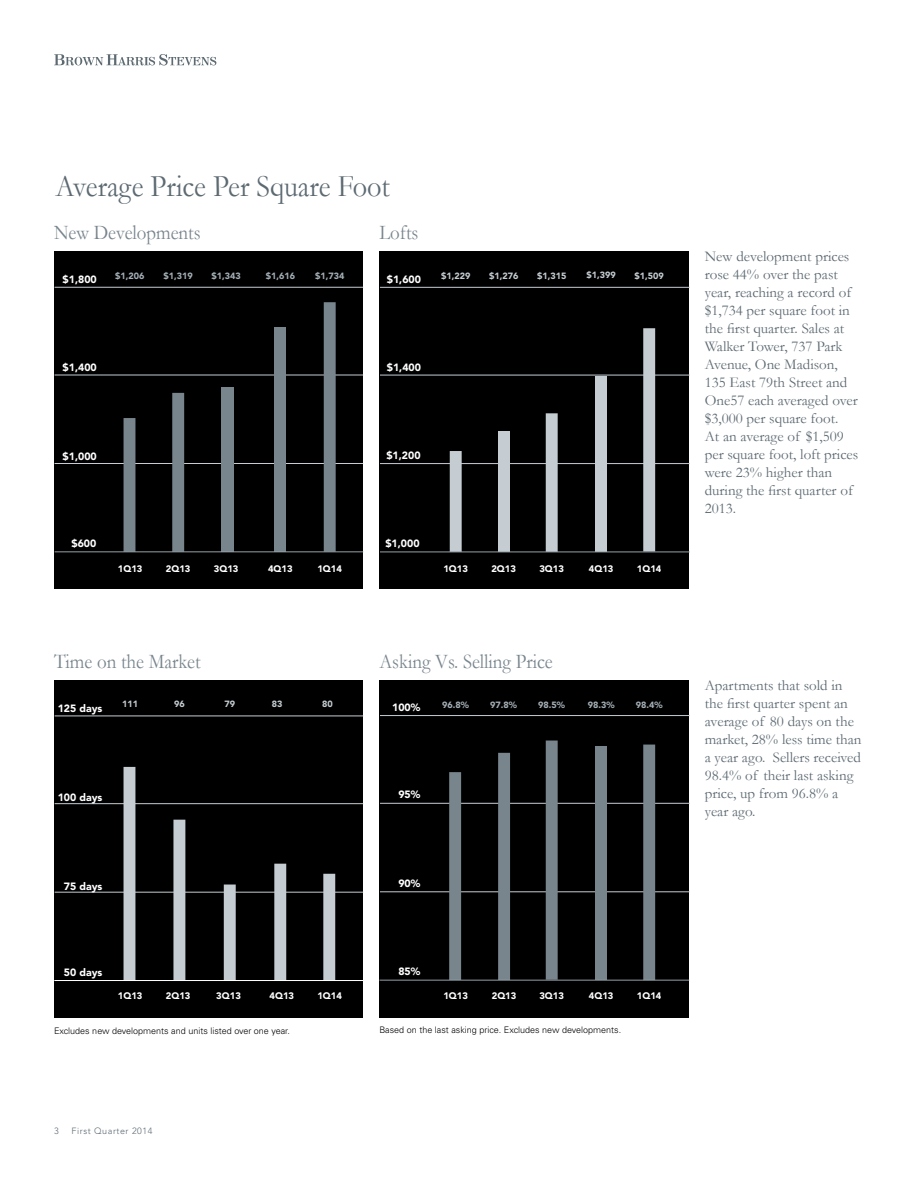
<style>
.page{position:relative;width:918px;height:1188px;background:#fff}
.page>*{position:absolute;margin:0;border:0;box-sizing:border-box;transform-origin:0 0}
.t1{font:31.5px "Garamond";color:#5d6a72;scale:.9 1}
.t2{font:21px "Garamond";color:#78858d;scale:.9 1}
.t3{font:15px/18px "Garamond";color:#5d6a72}
.t4{font:900 10.5px "Avenir";color:#fff}
.t5{font:900 9.3px "Avenir";color:#fff}
.t6{font:300 9px "Univers";color:#000}
.t7{font:900 9px "Avenir";color:#a4afb6}
.t8{font:900 9px "Avenir";color:#c5cdd2}
.t9{font:300 9px "Avenir";letter-spacing:.06em;color:#5d6a72}
</style>
<div class="page">
<svg style="left:54px;top:54px;width:162px;height:11px"></svg>
<div style="left:380px;top:680px;width:309px;height:338px;background:#000"></div>
<div style="left:54px;top:252px;width:309px;height:337px;background:#000"></div>
<hr style="left:55px;top:375px;width:308px;height:1px;background:#c5cdd2">
<hr style="left:55px;top:463px;width:308px;height:1px;background:#c5cdd2">
<hr style="left:55px;top:287px;width:308px;height:1px;background:#c5cdd2">
<div style="left:380px;top:252px;width:309px;height:337px;background:#000"></div>
<hr style="left:380px;top:375px;width:310px;height:1px;background:#c5cdd2">
<hr style="left:380px;top:463px;width:310px;height:1px;background:#c5cdd2">
<hr style="left:380px;top:287px;width:310px;height:1px;background:#c5cdd2">
<div style="left:54px;top:680px;width:309px;height:338px;background:#000"></div>
<hr style="left:55px;top:803px;width:308px;height:1px;background:#c5cdd2">
<hr style="left:55px;top:892px;width:308px;height:1px;background:#c5cdd2">
<hr style="left:55px;top:716px;width:308px;height:1px;background:#c5cdd2">
<hr style="left:380px;top:803px;width:310px;height:1px;background:#c5cdd2">
<hr style="left:380px;top:892px;width:310px;height:1px;background:#c5cdd2">
<hr style="left:380px;top:715px;width:310px;height:1px;background:#c5cdd2">
<div style="left:498px;top:432px;width:12px;height:120px;background:#c5cdd2"></div>
<svg style="left:498px;top:753px;width:12px;height:227px;background:#76838b"></svg>
<svg style="left:546px;top:413px;width:12px;height:139px;background:#bfc6cb"></svg>
<svg style="left:546px;top:741px;width:12px;height:239px;background:#748189"></svg>
<div style="left:595px;top:377px;width:12px;height:175px;background:#c5cdd2"></div>
<div style="left:595px;top:747px;width:12px;height:233px;background:#78858d"></div>
<svg style="left:450px;top:451px;width:12px;height:101px"></svg>
<div style="left:124px;top:767px;width:11px;height:213px;background:#c5cdd2"></div>
<svg style="left:449px;top:772px;width:12px;height:208px;background:#75828a"></svg>
<svg style="left:643px;top:328px;width:12px;height:224px;background:#c0c8cd"></svg>
<svg style="left:643px;top:745px;width:12px;height:235px;background:#75828a"></svg>
<svg style="left:323px;top:874px;width:12px;height:106px"></svg>
<svg style="left:274px;top:864px;width:12px;height:116px"></svg>
<svg style="left:224px;top:885px;width:12px;height:95px"></svg>
<svg style="left:173px;top:820px;width:12px;height:160px;background:#bdc5c9"></svg>
<hr style="left:380px;top:552px;width:310px;height:1px;background:#95a1a8">
<hr style="left:54px;top:980px;width:309px;height:1px;background:#fff">
<hr style="left:380px;top:980px;width:309px;height:1px;background:#95a1a8">
<div style="left:221px;top:388px;width:12px;height:164px;background:#78858d"></div>
<div style="left:274px;top:328px;width:12px;height:224px;background:#78858d"></div>
<svg style="left:172px;top:393px;width:12px;height:158px;background:#75828a"></svg>
<svg style="left:124px;top:418px;width:11px;height:133px"></svg>
<svg style="left:324px;top:302px;width:12px;height:249px;background:#748189"></svg>
<hr style="left:55px;top:551px;width:308px;height:1px;background:#95a1a8">
<h1 class="t1" style="left:56px;top:167px;width:373px">Average Price Per Square Foot</h1>
<h2 class="t2" style="left:54px;top:220px;width:164px">New Developments</h2>
<h2 class="t2" style="left:379px;top:220px;width:45px">Lofts</h2>
<p class="t4" style="left:63px;top:273px;width:36px">$1,800</p>
<p class="t7" style="left:115px;top:270px;width:31px">$1,206</p>
<p class="t7" style="left:315px;top:270px;width:31px">$1,734</p>
<p class="t7" style="left:164px;top:270px;width:31px">$1,319</p>
<p class="t7" style="left:212px;top:270px;width:31px">$1,343</p>
<p class="t7" style="left:266px;top:270px;width:31px">$1,616</p>
<p class="t4" style="left:387px;top:273px;width:36px">$1,600</p>
<p class="t8" style="left:441px;top:270px;width:31px">$1,229</p>
<p class="t8" style="left:489px;top:270px;width:31px">$1,276</p>
<p class="t8" style="left:537px;top:270px;width:31px">$1,315</p>
<p class="t8" style="left:587px;top:270px;width:31px">$1,399</p>
<p class="t8" style="left:635px;top:270px;width:31px">$1,509</p>
<p class="t4" style="left:63px;top:361px;width:36px">$1,400</p>
<p class="t4" style="left:387px;top:361px;width:36px">$1,400</p>
<p class="t4" style="left:63px;top:450px;width:36px">$1,000</p>
<p class="t4" style="left:386px;top:449px;width:36px">$1,200</p>
<p class="t4" style="left:72px;top:537px;width:26px">$600</p>
<p class="t4" style="left:385px;top:537px;width:36px">$1,000</p>
<p class="t5" style="left:118px;top:563px;width:26px">1Q13</p>
<p class="t5" style="left:166px;top:563px;width:26px">2Q13</p>
<p class="t5" style="left:214px;top:563px;width:26px">3Q13</p>
<p class="t5" style="left:268px;top:563px;width:26px">4Q13</p>
<p class="t5" style="left:317px;top:563px;width:26px">1Q14</p>
<p class="t5" style="left:443px;top:563px;width:26px">1Q13</p>
<p class="t5" style="left:491px;top:563px;width:26px">2Q13</p>
<p class="t5" style="left:539px;top:563px;width:26px">3Q13</p>
<p class="t5" style="left:589px;top:563px;width:26px">4Q13</p>
<p class="t5" style="left:637px;top:563px;width:26px">1Q14</p>
<h2 class="t2" style="left:54px;top:649px;width:164px">Time on the Market</h2>
<h2 class="t2" style="left:379px;top:649px;width:194px">Asking Vs. Selling Price</h2>
<p class="t4" style="left:58px;top:702px;width:46px">125 days</p>
<p class="t8" style="left:122px;top:699px;width:17px">111</p>
<p class="t8" style="left:174px;top:699px;width:12px">96</p>
<p class="t8" style="left:224px;top:699px;width:12px">79</p>
<p class="t8" style="left:272px;top:699px;width:12px">83</p>
<p class="t8" style="left:322px;top:699px;width:12px">80</p>
<p class="t4" style="left:392px;top:701px;width:30px">100%</p>
<p class="t7" style="left:442px;top:699px;width:28px">96.8%</p>
<p class="t7" style="left:490px;top:699px;width:28px">97.8%</p>
<p class="t7" style="left:538px;top:699px;width:28px">98.5%</p>
<p class="t7" style="left:588px;top:699px;width:28px">98.3%</p>
<p class="t7" style="left:636px;top:699px;width:28px">98.4%</p>
<p class="t4" style="left:58px;top:791px;width:46px">100 days</p>
<p class="t4" style="left:398px;top:788px;width:23px">95%</p>
<p class="t4" style="left:64px;top:880px;width:40px">75 days</p>
<p class="t4" style="left:398px;top:877px;width:23px">90%</p>
<p class="t4" style="left:64px;top:966px;width:40px">50 days</p>
<p class="t4" style="left:398px;top:965px;width:23px">85%</p>
<p class="t5" style="left:118px;top:990px;width:26px">1Q13</p>
<p class="t5" style="left:166px;top:990px;width:26px">2Q13</p>
<p class="t5" style="left:216px;top:990px;width:26px">3Q13</p>
<p class="t5" style="left:270px;top:990px;width:26px">4Q13</p>
<p class="t5" style="left:317px;top:990px;width:26px">1Q14</p>
<p class="t5" style="left:637px;top:990px;width:26px">1Q14</p>
<p class="t5" style="left:443px;top:990px;width:26px">1Q13</p>
<p class="t5" style="left:492px;top:990px;width:26px">2Q13</p>
<p class="t5" style="left:539px;top:990px;width:26px">3Q13</p>
<p class="t5" style="left:589px;top:990px;width:26px">4Q13</p>
<p class="t6" style="left:54px;top:1025px;width:238px">Excludes new developments and units listed over one year.</p>
<p class="t6" style="left:380px;top:1024px;width:243px">Based on the last asking price. Excludes new developments.</p>
<p class="t9" style="left:54px;top:1126px;width:6px">3</p>
<p class="t9" style="left:72px;top:1126px;width:82px">First Quarter 2014</p>
<p class="t3" style="left:705px;top:247px;width:155px">New development prices rose 44% over the past year, reaching a record of $1,734 per square foot in the first quarter. Sales at<br>Walker Tower, 737 Park<br>Avenue, One Madison,<br>135 East 79th Street and<br>One57 each averaged over $3,000 per square foot.<br>At an average of $1,509 per square foot, loft prices were 23% higher than during the first quarter of<br>2013.</p>
<p class="t3" style="left:705px;top:676px;width:158px">Apartments that sold in the first quarter spent an average of 80 days on the market, 28% less time than a year ago. Sellers received<br>98.4% of their last asking price, up from 96.8% a year ago.</p>
</div>
